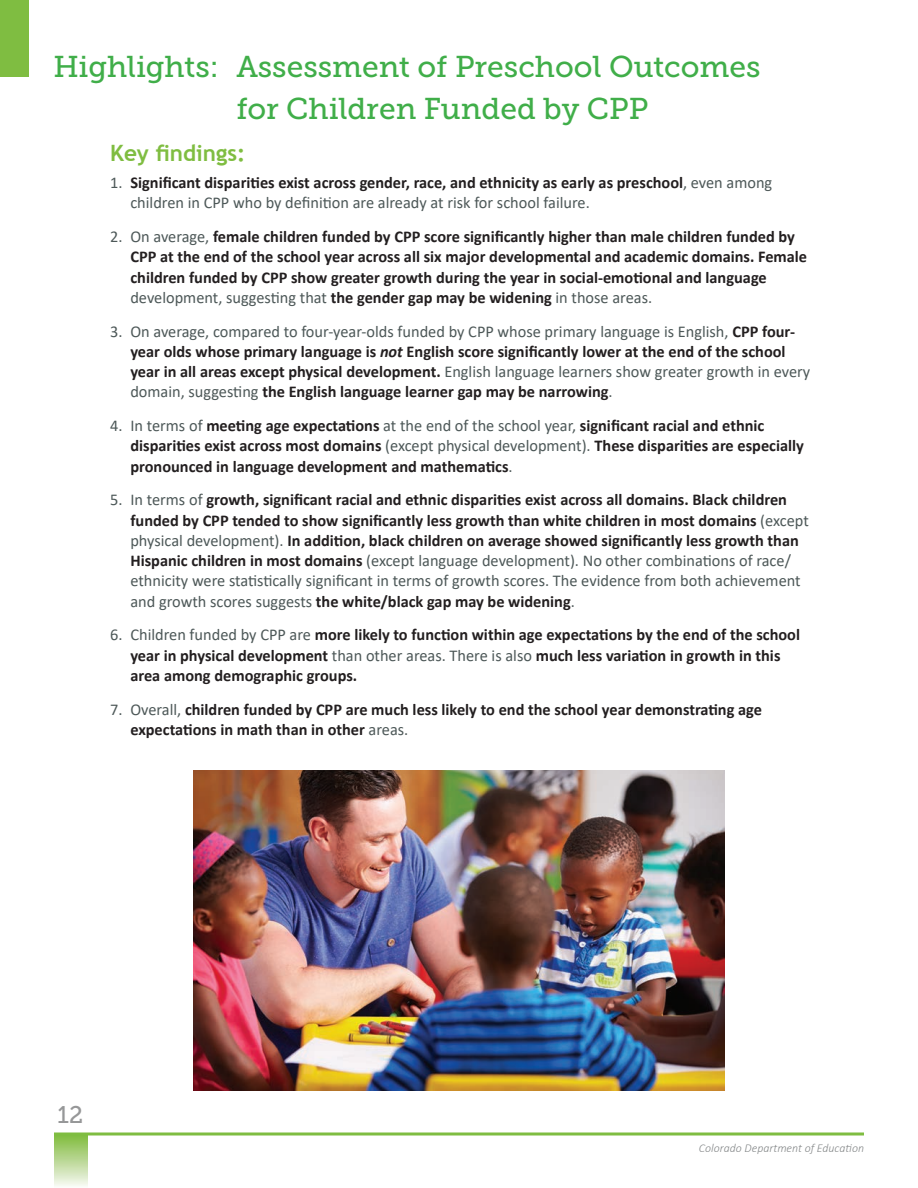
<style>
.page{position:relative;width:918px;height:1188px;background:#fff}
.page>*{position:absolute;margin:0;border:0;box-sizing:border-box;transform-origin:0 0}
.Heading_1{font:30px/42px "Museo Slab 500";color:#40ae49}
.t1{font:24px "Museo Slab 500";color:#969798}
.Subhead_1{font:700 22.5px "Trebuchet MS";color:#7fbd41}
.Body_1{font:700 16.5px/20.2px "Calibri";color:#231f20}
.t2{font:italic 300 12px "Calibri";color:#858889}
.s1{font-weight:400;color:#4d5858}
.s2{font-style:italic}
</style>
<div class="page">
<div style="left:54px;top:1135px;width:33px;height:53px;background:linear-gradient(to bottom,#80bb3d,#f9f9f6)"></div>
<svg style="left:54px;top:1132px;width:810px;height:4px;background:#9dcc6f"></svg>
<div style="left:0;top:0;width:28px;height:76px;background:#7fbd41"></div>
<img style="left:194px;top:770px;width:530px;height:321px">
<p class="Heading_1" style="left:236px;top:45px;width:526px;text-indent:-183px">Highlights: Assessment of Preschool Outcomes for Children Funded by CPP</p>
<p class="Subhead_1" style="left:110px;top:139px;width:137px">Key findings:</p>
<p class="Body_1" style="left:130px;top:172px;width:643px;text-indent:-20px"><span class="s1">1.</span> Significant disparities exist across gender, race, and ethnicity as early as preschool<span class="s1">, even among children in CPP who by definition are already at risk for school failure.</span></p>
<p class="Body_1" style="left:130px;top:226px;width:678px;text-indent:-20px"><span class="s1">2. On average,</span> female children funded by CPP score significantly higher than male children funded by CPP at the end of the school year across all six major developmental and academic domains. Female children funded by CPP show greater growth during the year in social-emotional and language <span class="s1">development, suggesting that</span> the gender gap may be widening <span class="s1">in those areas.</span></p>
<p class="Body_1" style="left:130px;top:321px;width:681px;text-indent:-20px"><span class="s1">3. On average, compared to four-year-olds funded by CPP whose primary language is English,</span> CPP four&shy;year olds whose primary language is <span class="s2">not</span> English score significantly lower at the end of the school year in all areas except physical development. <span class="s1">English language learners show greater growth in every domain, suggesting</span> the English language learner gap may be narrowing<span class="s1">.</span></p>
<p class="Body_1" style="left:130px;top:415px;width:675px;text-indent:-20px"><span class="s1">4. In terms of</span> meeting age expectations <span class="s1">at the end of the school year,</span> significant racial and ethnic disparities exist across most domains <span class="s1">(except physical development).</span> These disparities are especially pronounced in language development and mathematics<span class="s1">.</span></p>
<p class="Body_1" style="left:130px;top:490px;width:680px;text-indent:-20px"><span class="s1">5. In terms of</span> growth, significant racial and ethnic disparities exist across all domains. Black children funded by CPP tended to show significantly less growth than white children in most domains <span class="s1">(except physical development).</span> In addition, black children on average showed significantly less growth than Hispanic children in most domains <span class="s1">(except language development). No other combinations of race/ ethnicity were statistically significant in terms of growth scores. The evidence from both achievement and growth scores suggests</span> the white/black gap may be widening<span class="s1">.</span></p>
<p class="Body_1" style="left:130px;top:625px;width:671px;text-indent:-20px"><span class="s1">6. Children funded by CPP are</span> more likely to function within age expectations by the end of the school year in physical development <span class="s1">than other areas. There is also</span> much less variation in growth in this area among demographic groups.</p>
<p class="Body_1" style="left:130px;top:699px;width:633px;text-indent:-20px"><span class="s1">7. Overall,</span> children funded by CPP are much less likely to end the school year demonstrating age expectations in math than in other <span class="s1">areas.</span></p>
<p class="t1" style="left:58px;top:1101px;width:27px">12</p>
<p class="t2" style="left:699px;top:1141px;width:167px">Colorado Department of Education</p>
</div>
